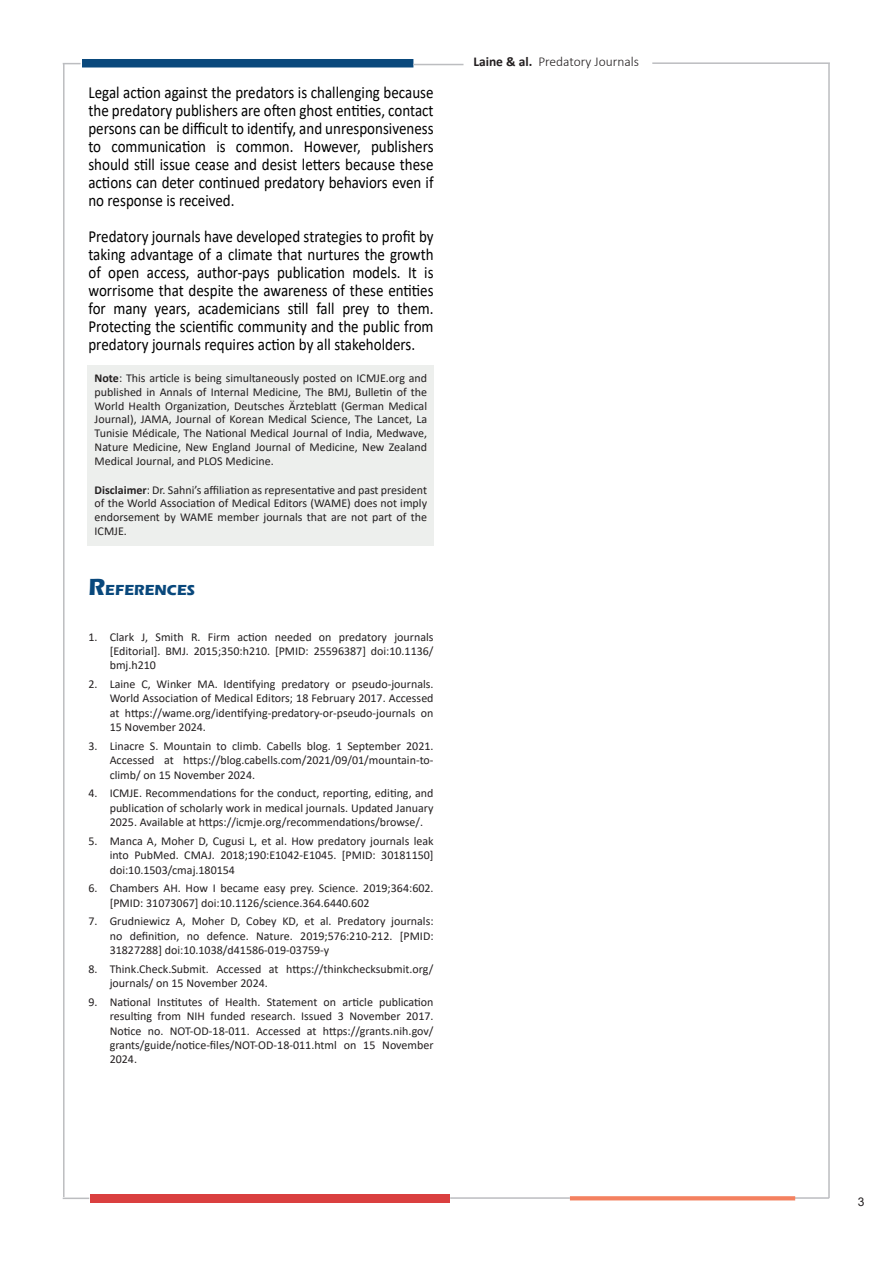
<style>
.page{position:relative;width:893px;height:1263px;background:#fff}
.page>*{position:absolute;margin:0;border:0;box-sizing:border-box;transform-origin:0 0}
.t1{font:16.95px/18px "Calibri";color:#000;text-align:justify;scale:.88 1}
.titre{font:700 15px "Eras ITC";color:#09487c}
.t2{font:300 13.5px "Calibri";color:#231f20}
.t3{font:12px/14.4px "Calibri";color:#231f20;text-align:justify}
.t4{font:12px "Arial";color:#231f20}
.s1{font-weight:700}
.s2{font-size:24px}
</style>
<div class="page">
<div style="left:82px;top:59px;width:331px;height:8px;background:#09487c"></div>
<svg style="left:63px;top:63px;width:18px;height:1px"></svg>
<hr style="left:63px;top:64px;width:2px;height:1133px;background:#bcbdc0">
<hr style="left:828px;top:64px;width:2px;height:1134px;background:#bcbdc0">
<hr style="left:652px;top:62px;width:178px;height:2px;background:#bcbdc0">
<hr style="left:413px;top:64px;width:50px;height:1px;background:#bcbdc0">
<div style="left:90px;top:1194px;width:359px;height:9px;background:#da3f3f"></div>
<hr style="left:794px;top:1197px;width:35px;height:2px;background:#bcbdc0">
<svg style="left:570px;top:1196px;width:225px;height:4px"></svg>
<hr style="left:450px;top:1197px;width:120px;height:2px;background:#bcbdc0">
<hr style="left:63px;top:1197px;width:26px;height:2px;background:#bcbdc0">
<div style="left:88px;top:365px;width:346px;height:180px;background:#edefed"></div>
<p class="t1" style="left:88px;top:83px;width:394px">Legal action against the predators is challenging because the predatory publishers are often ghost entities, contact persons can be difficult to identify, and unresponsiveness to communication is common. However, publishers should still issue cease and desist letters because these actions can deter continued predatory behaviors even if no response is received.</p>
<p class="t1" style="left:88px;top:227px;width:394px">Predatory journals have developed strategies to profit by taking advantage of a climate that nurtures the growth of open access, author-pays publication models. It is worrisome that despite the awareness of these entities for many years, academicians still fall prey to them.<br>Protecting the scientific community and the public from predatory journals requires action by all stakeholders.</p>
<p class="t3" style="left:95px;top:371px;width:334px;line-height:13.8px"><span class="s1">Note</span>: This article is being simultaneously posted on ICMJE.org and published in Annals of Internal Medicine, The BMJ, Bulletin of the World Health Organization, Deutsches Ärzteblatt (German Medical Journal), JAMA, Journal of Korean Medical Science, The Lancet, La Tunisie Médicale, The National Medical Journal of India, Medwave, Nature Medicine, New England Journal of Medicine, New Zealand Medical Journal, and PLOS Medicine.</p>
<p class="t3" style="left:95px;top:482px;width:334px;line-height:13.8px"><span class="s1">Disclaimer</span>: Dr. Sahni’s affiliation as representative and past president of the World Association of Medical Editors (WAME) does not imply endorsement by WAME member journals that are not part of the ICMJE.</p>
<p class="titre" style="left:88px;top:581px;width:108px"><span class="s2">R</span>EFERENCES</p>
<p class="t3" style="left:110px;top:629px;width:325px;text-indent:-21px">1. Clark J, Smith R. Firm action needed on predatory journals [Editorial]. BMJ. 2015;350:h210. [PMID: 25596387] doi:10.1136/ bmj.h210</p>
<p class="t3" style="left:110px;top:676px;width:325px;text-indent:-21px">2. Laine C, Winker MA. Identifying predatory or pseudo-journals.<br>World Association of Medical Editors; 18 February 2017. Accessed at https://wame.org/identifying-predatory-or-pseudo-journals on 15 November 2024.</p>
<p class="t3" style="left:110px;top:738px;width:325px;text-indent:-21px">3. Linacre S. Mountain to climb. Cabells blog. 1 September 2021.<br>Accessed at https://blog.cabells.com/2021/09/01/mountain-to&shy;climb/ on 15 November 2024.</p>
<p class="t3" style="left:110px;top:786px;width:325px;text-indent:-21px">4. ICMJE. Recommendations for the conduct, reporting, editing, and publication of scholarly work in medical journals. Updated January 2025. Available at https://icmje.org/recommendations/browse/.</p>
<p class="t3" style="left:110px;top:833px;width:325px;text-indent:-21px">5. Manca A, Moher D, Cugusi L, et al. How predatory journals leak into PubMed. CMAJ. 2018;190:E1042-E1045. [PMID: 30181150] doi:10.1503/cmaj.180154</p>
<p class="t3" style="left:110px;top:881px;width:325px;text-indent:-21px">6. Chambers AH. How I became easy prey. Science. 2019;364:602. [PMID: 31073067] doi:10.1126/science.364.6440.602</p>
<p class="t3" style="left:110px;top:914px;width:325px;text-indent:-21px">7. Grudniewicz A, Moher D, Cobey KD, et al. Predatory journals: no definition, no defence. Nature. 2019;576:210-212. [PMID:<br>31827288] doi:10.1038/d41586-019-03759-y</p>
<p class="t3" style="left:110px;top:961px;width:325px;text-indent:-21px">8. Think.Check.Submit. Accessed at https://thinkchecksubmit.org/ journals/ on 15 November 2024.</p>
<p class="t3" style="left:110px;top:994px;width:325px;text-indent:-21px">9. National Institutes of Health. Statement on article publication resulting from NIH funded research. Issued 3 November 2017.<br>Notice no. NOT-OD-18-011. Accessed at https://grants.nih.gov/ grants/guide/notice-files/NOT-OD-18-011.html on 15 November 2024.</p>
<p class="t2" style="left:473px;top:53px;width:167px"><span class="s1">Laine &amp; al.</span> Predatory Journals</p>
<p class="t4" style="left:858px;top:1194px;width:8px">3</p>
</div>
